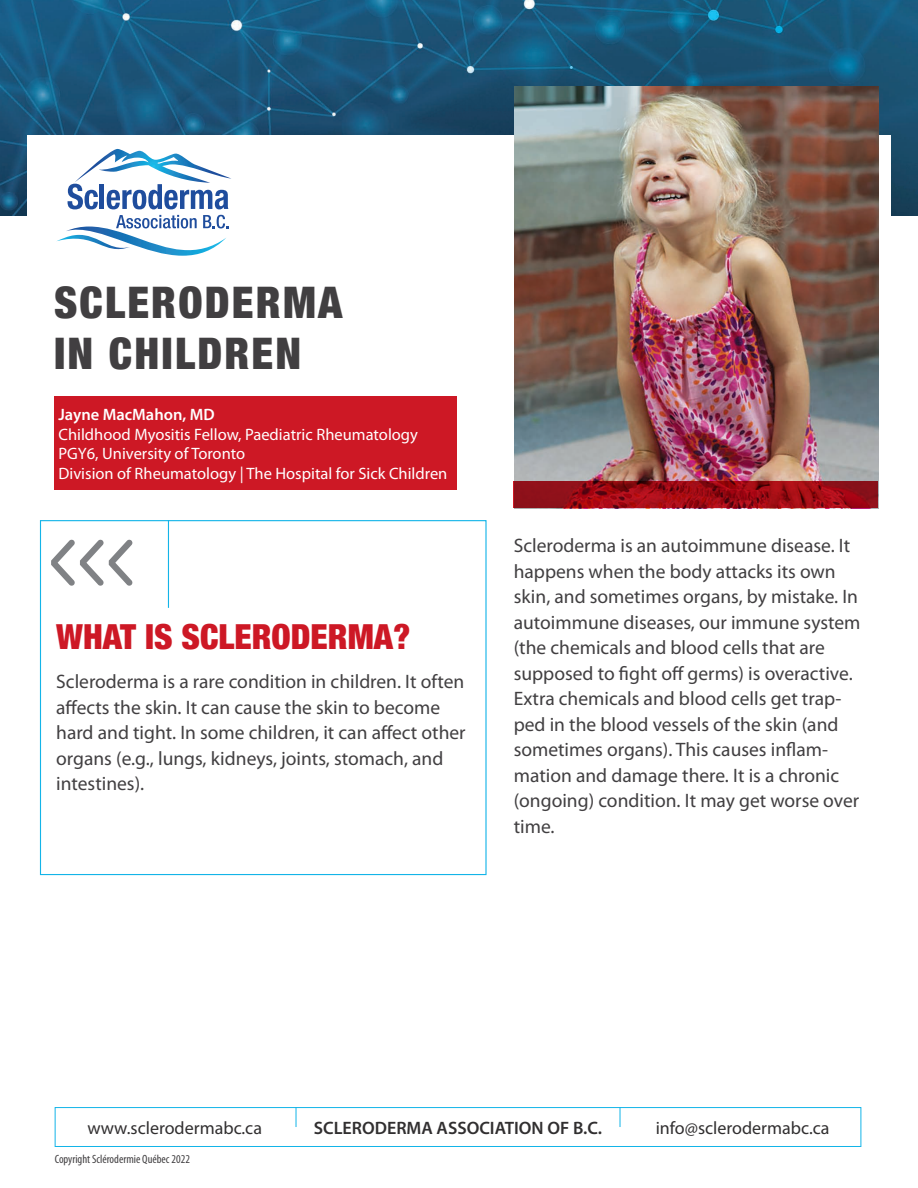
<style>
.page{position:relative;width:918px;height:1188px;background:#fff}
.page>*{position:absolute;margin:0;border:0;box-sizing:border-box;transform-origin:0 0}
.Fiche_Titre{font:900 condensed 43.5px/51px "Helvetica Neue";letter-spacing:.05em;color:#413f41}
.s-titre-Section{font:900 condensed 34.5px "Helvetica Neue";color:#cd1825}
.intro_box{font:19.5px/25.5px "Myriad Pro";color:#413f41}
.contenu{font:18px "Myriad Pro";color:#312f30}
.contenu-2{font:600 18px "Myriad Pro";color:#312f30}
.contenu-3{font:16.5px/19.5px "Myriad Pro";color:#fff}
.Fiche_Titre-2{font:condensed 12px "Myriad Pro";color:#413f41}
.s1{font-weight:600}
</style>
<div class="page">
<img style="left:0;top:0;width:918px;height:216px">
<div style="left:27px;top:135px;width:864px;height:710px;background:#fff"></div>
<div style="left:40px;top:520px;width:447px;height:355px;border:1px solid #13b4e8"></div>
<hr style="left:168px;top:520px;width:1px;height:88px;background:#13b4e8">
<svg style="left:51px;top:539px;width:82px;height:47px"></svg>
<div style="left:54px;top:397px;width:403px;height:93px;background:#cd1825"></div>
<img style="left:514px;top:86px;width:365px;height:422px">
<svg style="left:514px;top:481px;width:364px;height:27px;background:#980b14"></svg>
<svg style="left:56px;top:149px;width:175px;height:107px"></svg>
<div style="left:55px;top:1107px;width:806px;height:40px;border:1px solid #13b4e8"></div>
<svg style="left:296px;top:1107px;width:1px;height:20px"></svg>
<svg style="left:620px;top:1107px;width:1px;height:20px"></svg>
<p class="Fiche_Titre" style="left:54px;top:275px;width:290px">SCLERODERMA<br>IN CHILDREN</p>
<p class="contenu-3" style="left:58px;top:405px;width:361px"><span class="s1">Jayne MacMahon, MD<br></span>Childhood Myositis Fellow, Paediatric Rheumatology</p>
<p class="contenu-3" style="left:58px;top:444px;width:188px">PGY6, University of Toronto</p>
<p class="contenu-3" style="left:58px;top:463px;width:390px">Division of Rheumatology | The Hospital for Sick Children</p>
<p class="s-titre-Section" style="left:56px;top:609px;width:356px">WHAT IS SCLERODERMA?</p>
<p class="intro_box" style="left:56px;top:669px;width:411px">Scleroderma is a rare condition in children. It often affects the skin. It can cause the skin to become hard and tight. In some children, it can affect other organs (e.g., lungs, kidneys, joints, stomach, and intestines).</p>
<p class="intro_box" style="left:514px;top:533px;width:348px">Scleroderma is an autoimmune disease. It happens when the body attacks its own skin, and sometimes organs, by mistake. In autoimmune diseases, our immune system (the chemicals and blood cells that are supposed to fight off germs) is overactive.<br>Extra chemicals and blood cells get trap&shy;ped in the blood vessels of the skin (and sometimes organs). This causes inflam&shy;mation and damage there. It is a chronic (ongoing) condition. It may get worse over time.</p>
<p class="contenu" style="left:87px;top:1117px;width:176px">www.sclerodermabc.ca</p>
<p class="contenu-2" style="left:314px;top:1116px;width:290px">SCLERODERMA ASSOCIATION OF B.C.</p>
<p class="contenu" style="left:656px;top:1117px;width:175px">info@sclerodermabc.ca</p>
<p class="Fiche_Titre-2" style="left:55px;top:1151px;width:137px">Copyright Sclérodermie Québec 2022</p>
</div>
